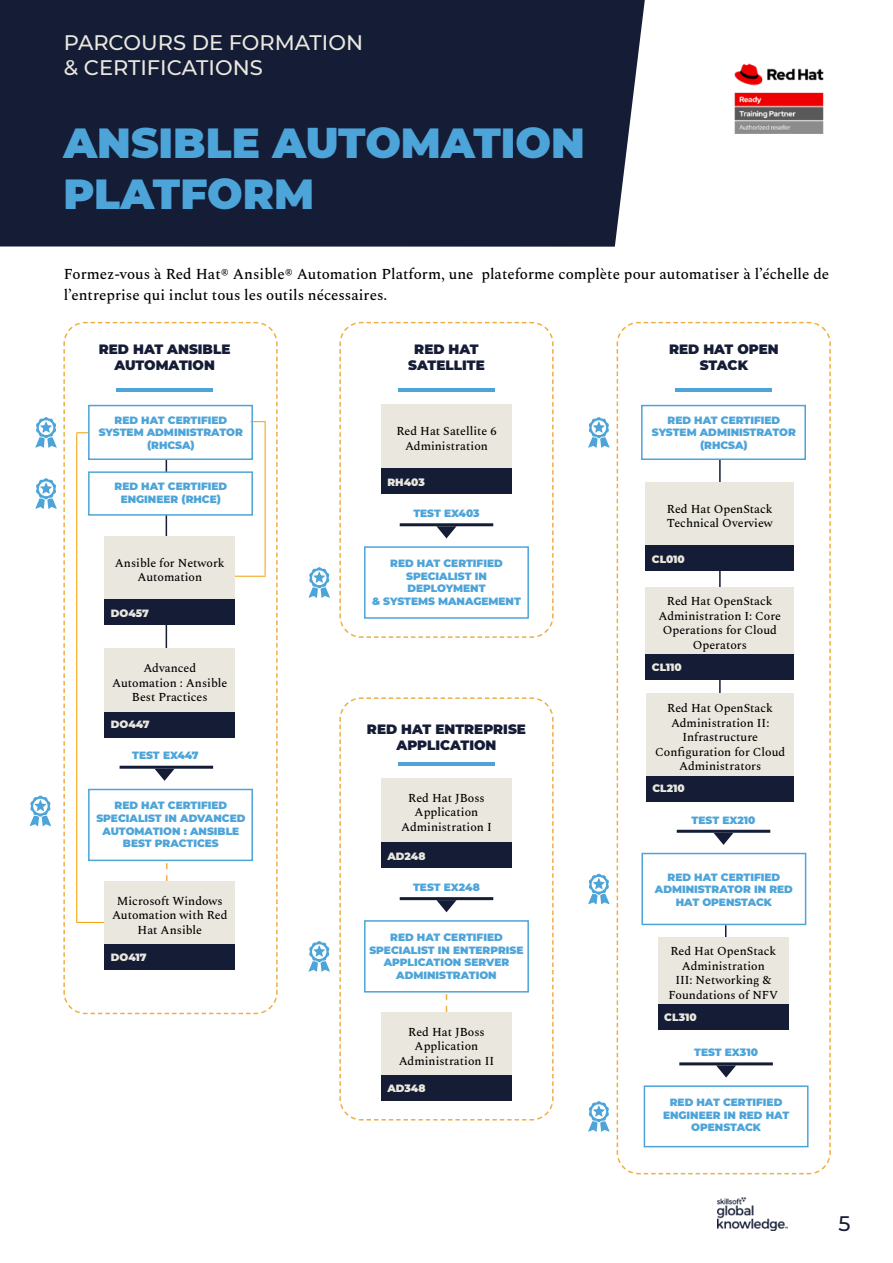
<style>
.page{position:relative;width:893px;height:1263px;background:#fff}
.page>*{position:absolute;margin:0;border:0;box-sizing:border-box;transform-origin:0 0}
.t1{font:900 42px/50.4px "Montserrat";color:#4da4d9}
.t2{font:500 21px/25.2px "Montserrat";color:#eae8de}
.t3{font:500 21px "Montserrat";color:#141c36}
.t4{font:500 15px/21px "Spectral";color:#000}
.t5{font:900 13.5px/16.2px "Montserrat";color:#141c36;text-align:center}
.t6{font:500 12px/14.4px "Spectral";color:#000;text-align:center}
.t7{font:900 10.5px/12.6px "Montserrat";color:#4da4d9;text-align:center}
.t8{font:900 10.5px "Montserrat";color:#eae8de}
</style>
<div class="page">
<img style="left:717px;top:1197px;width:71px;height:33px">
<div style="left:0;top:0;width:645px;height:247px;background:#141c36"></div>
<img style="left:734px;top:64px;width:90px;height:70px">
<svg style="left:63px;top:321px;width:215px;height:694px"></svg>
<svg style="left:339px;top:321px;width:215px;height:317px"></svg>
<svg style="left:339px;top:697px;width:215px;height:424px"></svg>
<svg style="left:616px;top:321px;width:215px;height:854px"></svg>
<hr style="left:116px;top:388px;width:97px;height:4px;background:#4da4d9">
<div style="left:381px;top:404px;width:131px;height:64px;background:#eae8de"></div>
<div style="left:381px;top:468px;width:131px;height:25px;background:#141c36"></div>
<div style="left:381px;top:778px;width:131px;height:64px;background:#eae8de"></div>
<div style="left:381px;top:842px;width:131px;height:25px;background:#141c36"></div>
<div style="left:105px;top:536px;width:130px;height:63px;background:#eae8de"></div>
<div style="left:105px;top:599px;width:130px;height:26px;background:#141c36"></div>
<div style="left:105px;top:648px;width:130px;height:64px;background:#eae8de"></div>
<div style="left:105px;top:712px;width:130px;height:25px;background:#141c36"></div>
<div style="left:105px;top:881px;width:130px;height:64px;background:#eae8de"></div>
<div style="left:105px;top:945px;width:130px;height:25px;background:#141c36"></div>
<div style="left:381px;top:1012px;width:131px;height:64px;background:#eae8de"></div>
<div style="left:381px;top:1076px;width:131px;height:25px;background:#141c36"></div>
<div style="left:658px;top:937px;width:130px;height:67px;background:#eae8de"></div>
<div style="left:658px;top:1004px;width:130px;height:26px;background:#141c36"></div>
<hr style="left:398px;top:388px;width:97px;height:4px;background:#4da4d9">
<hr style="left:398px;top:762px;width:97px;height:3px;background:#4da4d9">
<svg style="left:35px;top:417px;width:22px;height:31px"></svg>
<svg style="left:588px;top:417px;width:21px;height:31px"></svg>
<svg style="left:309px;top:567px;width:21px;height:31px"></svg>
<svg style="left:309px;top:941px;width:21px;height:31px"></svg>
<svg style="left:588px;top:1101px;width:21px;height:31px"></svg>
<svg style="left:588px;top:873px;width:21px;height:31px"></svg>
<svg style="left:35px;top:478px;width:22px;height:31px"></svg>
<div style="left:88px;top:789px;width:165px;height:72px;border:2px solid #4da4d9"></div>
<div style="left:364px;top:546px;width:165px;height:73px;border:2px solid #4da4d9"></div>
<div style="left:364px;top:920px;width:165px;height:72px;border:2px solid #4da4d9"></div>
<div style="left:644px;top:1085px;width:164px;height:62px;border:2px solid #4da4d9"></div>
<svg style="left:30px;top:795px;width:21px;height:31px"></svg>
<hr style="left:120px;top:766px;width:93px;height:3px;background:#141c36">
<hr style="left:400px;top:523px;width:93px;height:3px;background:#141c36">
<hr style="left:400px;top:897px;width:93px;height:3px;background:#141c36">
<hr style="left:679px;top:1062px;width:94px;height:3px;background:#141c36">
<svg style="left:155px;top:769px;width:20px;height:12px"></svg>
<svg style="left:436px;top:526px;width:20px;height:12px"></svg>
<svg style="left:436px;top:900px;width:20px;height:12px"></svg>
<svg style="left:716px;top:1065px;width:20px;height:12px"></svg>
<hr style="left:719px;top:417px;width:2px;height:324px;background:#141c36">
<div style="left:641px;top:405px;width:165px;height:55px;background:#fff;border:2px solid #4da4d9"></div>
<div style="left:646px;top:482px;width:148px;height:64px;background:#eae8de"></div>
<div style="left:646px;top:546px;width:148px;height:25px;background:#141c36"></div>
<div style="left:646px;top:587px;width:148px;height:67px;background:#eae8de"></div>
<div style="left:646px;top:654px;width:148px;height:26px;background:#141c36"></div>
<div style="left:646px;top:694px;width:148px;height:82px;background:#eae8de"></div>
<div style="left:646px;top:776px;width:148px;height:25px;background:#141c36"></div>
<hr style="left:676px;top:388px;width:96px;height:4px;background:#4da4d9">
<div style="left:641px;top:853px;width:165px;height:72px;border:2px solid #4da4d9"></div>
<hr style="left:677px;top:830px;width:93px;height:3px;background:#141c36">
<svg style="left:713px;top:833px;width:20px;height:12px"></svg>
<h2 class="t2" style="left:64px;top:29px;width:301px">PARCOURS DE FORMATION &amp; CERTIFICATIONS</h2>
<h1 class="t1" style="left:63px;top:116px;width:523px">ANSIBLE AUTOMATION<br>PLATFORM</h1>
<p class="t4" style="left:64px;top:262px;width:767px">Formez-vous à Red Hat® Ansible® Automation Platform, une plateforme complète pour automatiser à l’échelle de l’entreprise qui inclut tous les outils nécessaires.</p>
<p class="t5" style="left:99px;top:340px;width:133px">RED HAT ANSIBLE<br>AUTOMATION</p>
<p class="t7" style="left:99px;top:413px;width:145px">RED HAT CERTIFIED<br>SYSTEM ADMINISTRATOR (RHCSA)</p>
<p class="t7" style="left:115px;top:480px;width:114px">RED HAT CERTIFIED<br>ENGINEER (RHCE)</p>
<p class="t6" style="left:115px;top:555px;width:111px">Ansible for Network<br>Automation</p>
<p class="t8" style="left:111px;top:605px;width:40px">DO457</p>
<p class="t6" style="left:112px;top:660px;width:116px">Advanced<br>Automation : Ansible<br>Best Practices</p>
<p class="t8" style="left:111px;top:717px;width:40px">DO447</p>
<p class="t7" style="left:132px;top:749px;width:68px">TEST EX447</p>
<p class="t7" style="left:96px;top:799px;width:151px">RED HAT CERTIFIED<br>SPECIALIST IN ADVANCED<br>AUTOMATION : ANSIBLE<br>BEST PRACTICES</p>
<p class="t6" style="left:112px;top:893px;width:117px">Microsoft Windows<br>Automation with Red<br>Hat Ansible</p>
<p class="t8" style="left:111px;top:949px;width:37px">DO417</p>
<p class="t5" style="left:408px;top:340px;width:78px">RED HAT<br>SATELLITE</p>
<p class="t6" style="left:396px;top:423px;width:102px">Red Hat Satellite 6<br>Administration</p>
<p class="t8" style="left:387px;top:474px;width:39px">RH403</p>
<p class="t7" style="left:413px;top:506px;width:68px">TEST EX403</p>
<p class="t7" style="left:372px;top:556px;width:150px">RED HAT CERTIFIED<br>SPECIALIST IN<br>DEPLOYMENT<br>&amp; SYSTEMS MANAGEMENT</p>
<p class="t5" style="left:367px;top:720px;width:161px">RED HAT ENTREPRISE<br>APPLICATION</p>
<p class="t6" style="left:401px;top:790px;width:92px">Red Hat JBoss<br>Application<br>Administration I</p>
<p class="t8" style="left:387px;top:848px;width:40px">AD248</p>
<p class="t7" style="left:413px;top:880px;width:68px">TEST EX248</p>
<p class="t7" style="left:369px;top:930px;width:156px">RED HAT CERTIFIED<br>SPECIALIST IN ENTERPRISE<br>APPLICATION SERVER<br>ADMINISTRATION</p>
<p class="t6" style="left:399px;top:1024px;width:97px">Red Hat JBoss<br>Application<br>Administration II</p>
<p class="t8" style="left:387px;top:1080px;width:40px">AD348</p>
<p class="t5" style="left:669px;top:340px;width:111px">RED HAT OPEN<br>STACK</p>
<p class="t7" style="left:652px;top:413px;width:145px">RED HAT CERTIFIED<br>SYSTEM ADMINISTRATOR (RHCSA)</p>
<p class="t6" style="left:667px;top:501px;width:108px;text-align:left">Red Hat OpenStack<br>Technical Overview</p>
<p class="t8" style="left:652px;top:552px;width:35px">CL010</p>
<p class="t6" style="left:659px;top:593px;width:124px">Red Hat OpenStack<br>Administration I: Core<br>Operations for Cloud<br>Operators</p>
<p class="t8" style="left:652px;top:659px;width:32px">CL110</p>
<p class="t6" style="left:655px;top:700px;width:132px">Red Hat OpenStack<br>Administration II:<br>Infrastructure<br>Configuration for Cloud<br>Administrators</p>
<p class="t8" style="left:652px;top:781px;width:34px">CL210</p>
<p class="t7" style="left:692px;top:813px;width:65px">TEST EX210</p>
<p class="t7" style="left:655px;top:870px;width:139px">RED HAT CERTIFIED<br>ADMINISTRATOR IN RED<br>HAT OPENSTACK</p>
<p class="t6" style="left:668px;top:943px;width:111px">Red Hat OpenStack<br>Administration<br>III: Networking &amp;<br>Foundations of NFV</p>
<p class="t8" style="left:664px;top:1009px;width:34px">CL310</p>
<p class="t7" style="left:694px;top:1045px;width:65px">TEST EX310</p>
<p class="t7" style="left:663px;top:1095px;width:128px">RED HAT CERTIFIED<br>ENGINEER IN RED HAT<br>OPENSTACK</p>
<h2 class="t3" style="left:838px;top:1209px;width:14px">5</h2>
</div>
